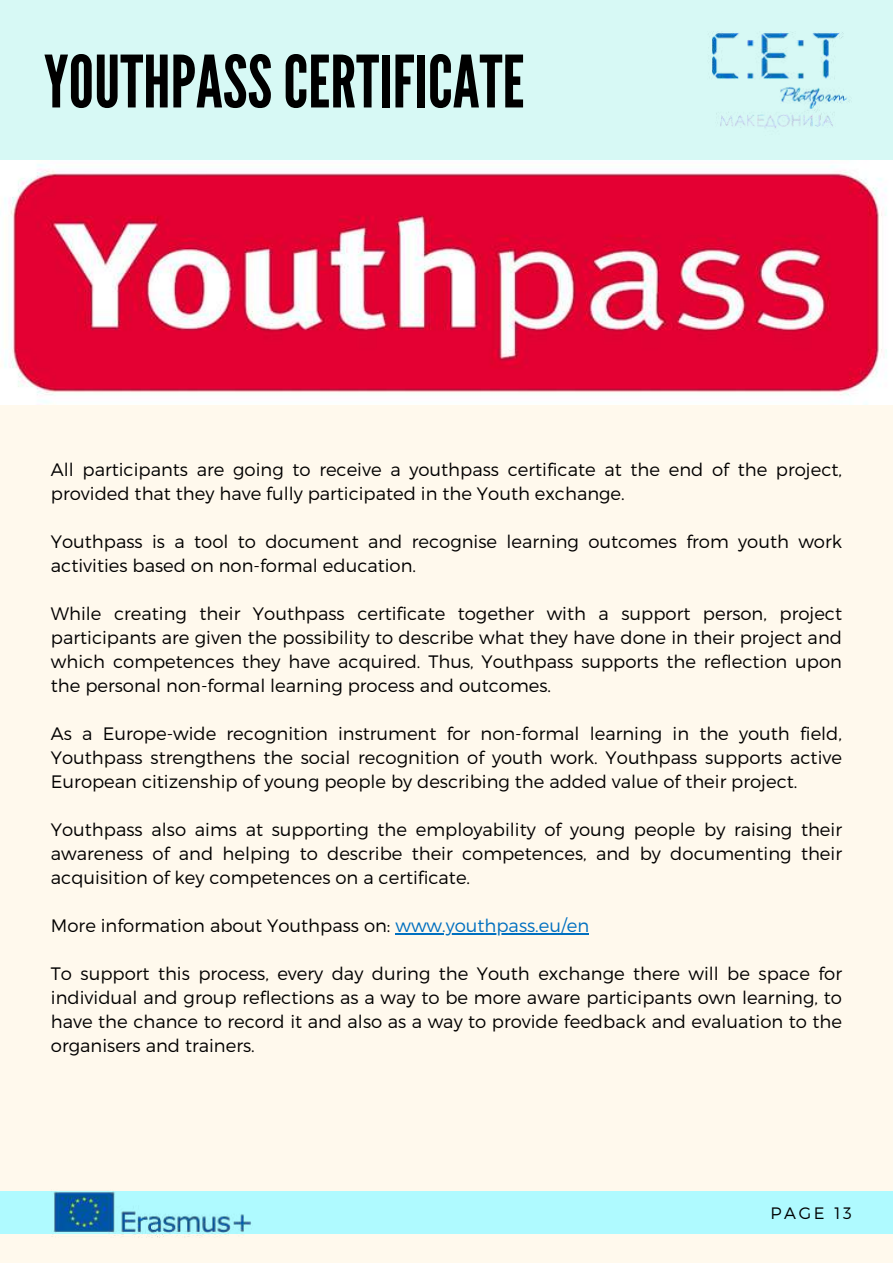
<style>
.page{position:relative;width:893px;height:1263px;background:#fff}
.page>*{position:absolute;margin:0;border:0;box-sizing:border-box;transform-origin:0 0}
.t1{font:72px "League Gothic";color:#000}
.t2{font:300 18px/24px "Montserrat";color:#000;text-align:justify}
.t3{font:300 16.6px "Montserrat";letter-spacing:.16em;color:#000}
.s1{color:#0070c0}
</style>
<div class="page">
<div style="left:0;top:0;width:892px;height:1263px;background:#fff9ed"></div>
<div style="left:0;top:0;width:892px;height:404px;background:#d7f9f5"></div>
<div style="left:0;top:1191px;width:892px;height:42px;background:#affaff"></div>
<img style="left:44px;top:1191px;width:217px;height:47px">
<img style="left:0;top:160px;width:892px;height:245px">
<hr style="left:395px;top:933px;width:194px;height:2px;background:#0070c0">
<img style="left:700px;top:32px;width:153px;height:129px">
<h1 class="t1" style="left:44px;top:40px;width:482px">YOUTHPASSCERTIFICATE</h1>
<p class="t2" style="left:51px;top:457px;width:792px">All participants are going to receive a youthpass certificate at the end of the project, provided that they have fully participated in the Youth exchange.</p>
<p class="t2" style="left:51px;top:529px;width:792px">Youthpass is a tool to document and recognise learning outcomes from youth work activities based on non-formal education.</p>
<p class="t2" style="left:51px;top:601px;width:792px">While creating their Youthpass certificate together with a support person, project participants are given the possibility to describe what they have done in their project and which competences they have acquired. Thus, Youthpass supports the reflection upon the personal non-formal learning process and outcomes.</p>
<p class="t2" style="left:51px;top:721px;width:792px">As a Europe-wide recognition instrument for non-formal learning in the youth field, Youthpass strengthens the social recognition of youth work. Youthpass supports active European citizenship of young people by describing the added value of their project.</p>
<p class="t2" style="left:51px;top:817px;width:792px">Youthpass also aims at supporting the employability of young people by raising their awareness of and helping to describe their competences, and by documenting their acquisition of key competences on a certificate.</p>
<p class="t2" style="left:51px;top:913px;width:539px">More information about Youthpass on: <span class="s1">www.youthpass.eu/en</span></p>
<p class="t2" style="left:51px;top:961px;width:792px">To support this process, every day during the Youth exchange there will be space for individual and group reflections as a way to be more aware participants own learning, to have the chance to record it and also as a way to provide feedback and evaluation to the organisers and trainers.</p>
<p class="t3" style="left:770px;top:1203px;width:83px">PAGE 13</p>
</div>
